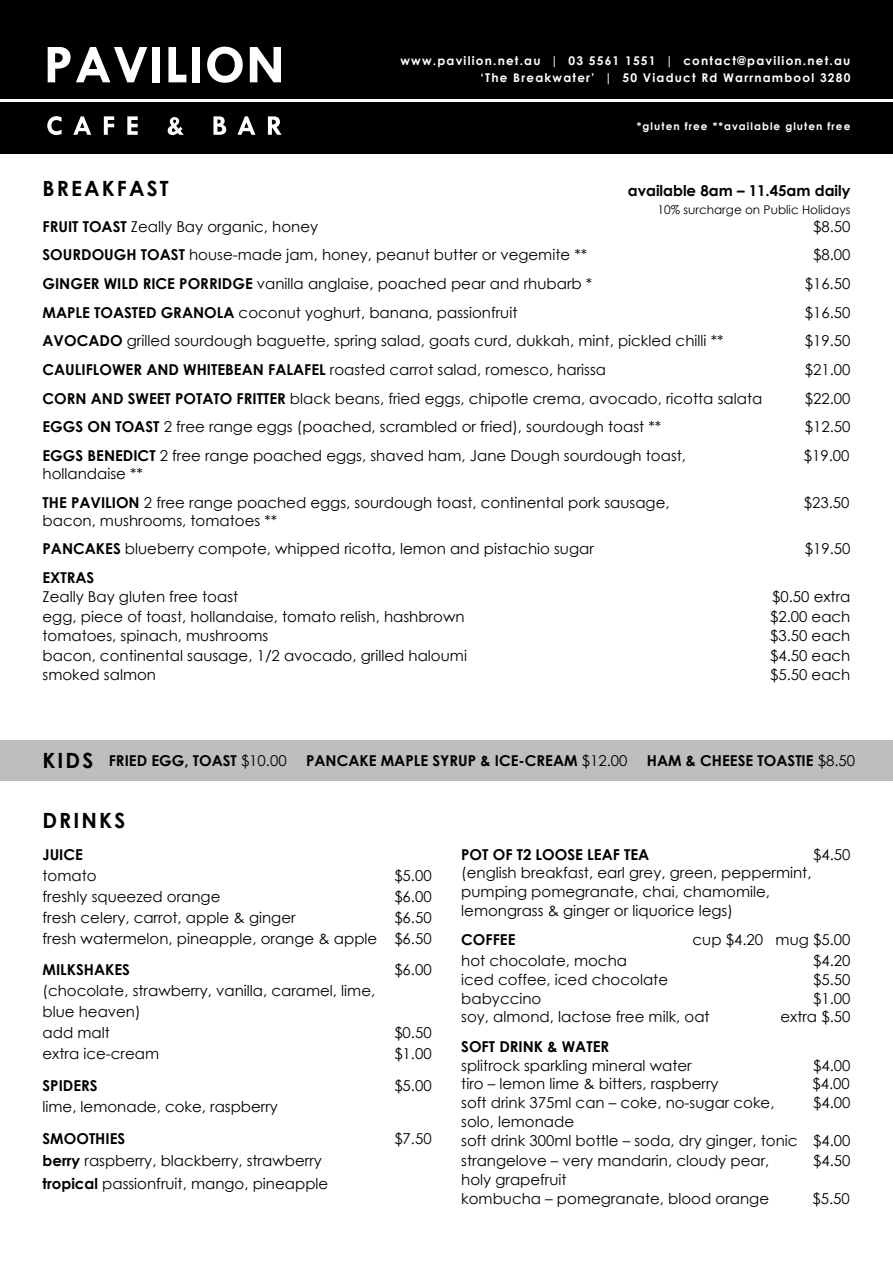
<style>
.page{position:relative;width:893px;height:1263px;background:#fff}
.page>*{position:absolute;margin:0;border:0;box-sizing:border-box;transform-origin:0 0}
.t1{font:700 21px "Century Gothic";letter-spacing:.1em;color:#000}
.t2{font:15px/18.8px "Century Gothic";color:#000}
.t3{font:700 15px "Century Gothic";color:#000}
.t4{font:700 12px/17.1px "Century Gothic";letter-spacing:.1em;color:#fff;text-align:right}
.t5{font:12px "Century Gothic";color:#000}
.t6{font:700 10.5px "Century Gothic";letter-spacing:.1em;color:#fff}
.s1{font-weight:700}
.s2{font-size:21px}
.s3{font-weight:400}
</style>
<div class="page">
<div style="left:0;top:0;width:893px;height:153px;background:#000"></div>
<div style="left:0;top:740px;width:893px;height:40px;background:#bcbec0"></div>
<hr style="left:0;top:100px;width:893px;height:2px;background:#fff">
<svg style="left:48px;top:47px;width:99px;height:35px"></svg>
<div style="left:153px;top:47px;width:7px;height:35px;background:#fff"></div>
<svg style="left:168px;top:47px;width:18px;height:35px"></svg>
<div style="left:193px;top:47px;width:7px;height:35px;background:#fff"></div>
<svg style="left:207px;top:47px;width:36px;height:36px"></svg>
<svg style="left:250px;top:47px;width:31px;height:35px"></svg>
<svg style="left:47px;top:116px;width:15px;height:19px"></svg>
<svg style="left:73px;top:116px;width:18px;height:19px"></svg>
<svg style="left:104px;top:116px;width:10px;height:19px"></svg>
<svg style="left:127px;top:116px;width:11px;height:19px"></svg>
<svg style="left:168px;top:117px;width:16px;height:18px"></svg>
<svg style="left:213px;top:116px;width:13px;height:19px"></svg>
<svg style="left:237px;top:116px;width:18px;height:19px"></svg>
<svg style="left:268px;top:116px;width:14px;height:19px"></svg>
<p class="t4" style="left:400px;top:52px;width:451px">www.pavilion.net.au | 03 5561 1551 | contact@pavilion.net.au ‘The Breakwater’ | 50 Viaduct Rd Warrnambool 3280</p>
<p class="t6" style="left:637px;top:118px;width:215px">*gluten free **available gluten free</p>
<h1 class="t1" style="left:43px;top:172px;width:127px">BREAKFAST</h1>
<p class="t3" style="left:628px;top:179px;width:224px">available 8am – 11.45am daily</p>
<p class="t5" style="left:657px;top:201px;width:194px">10% surcharge on Public Holidays</p>
<p class="t2" style="left:43px;top:217px;width:277px"><span class="s1">FRUIT TOAST</span> Zeally Bay organic, honey</p>
<p class="t2" style="left:813px;top:217px;width:39px">$8.50</p>
<p class="t2" style="left:43px;top:245px;width:546px"><span class="s1">SOURDOUGH TOAST</span> house-made jam, honey, peanut butter or vegemite **</p>
<p class="t2" style="left:813px;top:245px;width:39px">$8.00</p>
<p class="t2" style="left:43px;top:274px;width:551px"><span class="s1">GINGER WILD RICE PORRIDGE</span> vanilla anglaise, poached pear and rhubarb *</p>
<p class="t2" style="left:805px;top:274px;width:47px">$16.50</p>
<p class="t2" style="left:43px;top:303px;width:476px"><span class="s1">MAPLE TOASTED GRANOLA</span> coconut yoghurt, banana, passionfruit</p>
<p class="t2" style="left:805px;top:303px;width:47px">$16.50</p>
<p class="t2" style="left:43px;top:331px;width:682px"><span class="s1">AVOCADO</span> grilled sourdough baguette, spring salad, goats curd, dukkah, mint, pickled chilli **</p>
<p class="t2" style="left:805px;top:331px;width:47px">$19.50</p>
<p class="t2" style="left:43px;top:360px;width:565px"><span class="s1">CAULIFLOWER AND WHITEBEAN FALAFEL</span> roasted carrot salad, romesco, harissa</p>
<p class="t2" style="left:805px;top:360px;width:47px">$21.00</p>
<p class="t2" style="left:43px;top:389px;width:721px"><span class="s1">CORN AND SWEET POTATO FRITTER</span> black beans, fried eggs, chipotle crema, avocado, ricotta salata</p>
<p class="t2" style="left:805px;top:389px;width:47px">$22.00</p>
<p class="t2" style="left:43px;top:417px;width:620px"><span class="s1">EGGS ON TOAST</span> 2 free range eggs (poached, scrambled or fried), sourdough toast **</p>
<p class="t2" style="left:805px;top:417px;width:47px">$12.50</p>
<p class="t2" style="left:43px;top:446px;width:645px"><span class="s1">EGGS BENEDICT</span> 2 free range poached eggs, shaved ham, Jane Dough sourdough toast,</p>
<p class="t2" style="left:804px;top:446px;width:47px">$19.00</p>
<p class="t2" style="left:43px;top:459px;width:629px;line-height:28.7px">hollandaise **<br><span class="s1">THE PAVILION</span> 2 free range poached eggs, sourdough toast, continental pork sausage,</p>
<p class="t2" style="left:804px;top:492px;width:47px">$23.50</p>
<p class="t2" style="left:43px;top:506px;width:553px;line-height:28.7px">bacon, mushrooms, tomatoes **<br><span class="s1">PANCAKES</span> blueberry compote, whipped ricotta, lemon and pistachio sugar</p>
<p class="t2" style="left:805px;top:539px;width:47px">$19.50</p>
<p class="t3" style="left:43px;top:566px;width:53px">EXTRAS</p>
<p class="t2" style="left:43px;top:587px;width:197px">Zeally Bay gluten free toast</p>
<p class="t2" style="left:772px;top:587px;width:80px">$0.50 extra</p>
<p class="t2" style="left:43px;top:607px;width:424px">egg, piece of toast, hollandaise, tomato relish, hashbrown</p>
<p class="t2" style="left:770px;top:607px;width:82px">$2.00 each</p>
<p class="t2" style="left:43px;top:626px;width:227px">tomatoes, spinach, mushrooms</p>
<p class="t2" style="left:770px;top:626px;width:82px">$3.50 each</p>
<p class="t2" style="left:43px;top:646px;width:426px">bacon, continental sausage, 1/2 avocado, grilled haloumi</p>
<p class="t2" style="left:770px;top:646px;width:82px">$4.50 each</p>
<p class="t2" style="left:43px;top:665px;width:115px">smoked salmon</p>
<p class="t2" style="left:770px;top:665px;width:82px">$5.50 each</p>
<p class="t3" style="left:43px;top:749px;width:246px"><span class="s2">KIDS</span> FRIED EGG, TOAST <span class="s3">$10.00</span></p>
<p class="t3" style="left:306px;top:749px;width:323px">PANCAKE MAPLE SYRUP &amp; ICE-CREAM <span class="s3">$12.00</span></p>
<p class="t3" style="left:647px;top:749px;width:210px">HAM &amp; CHEESE TOASTIE <span class="s3">$8.50</span></p>
<h1 class="t1" style="left:43px;top:804px;width:84px">DRINKS</h1>
<p class="t3" style="left:43px;top:843px;width:42px">JUICE</p>
<p class="t2" style="left:43px;top:865px;width:56px">tomato</p>
<p class="t2" style="left:394px;top:865px;width:39px">$5.00</p>
<p class="t2" style="left:43px;top:886px;width:179px">freshly squeezed orange</p>
<p class="t2" style="left:394px;top:886px;width:39px">$6.00</p>
<p class="t2" style="left:43px;top:907px;width:255px">fresh celery, carrot, apple &amp; ginger</p>
<p class="t2" style="left:43px;top:906px;width:391px;line-height:21px;text-align:right">$6.50<br>fresh watermelon, pineapple, orange &amp; apple $6.50</p>
<p class="t3" style="left:43px;top:958px;width:89px">MILKSHAKES</p>
<p class="t2" style="left:394px;top:960px;width:39px">$6.00</p>
<p class="t2" style="left:43px;top:980px;width:334px;line-height:21px">(chocolate, strawberry, vanilla, caramel, lime, blue heaven)<br>add malt</p>
<p class="t2" style="left:394px;top:1023px;width:39px">$0.50</p>
<p class="t2" style="left:43px;top:1044px;width:118px">extra ice-cream</p>
<p class="t2" style="left:394px;top:1044px;width:39px">$1.00</p>
<p class="t3" style="left:43px;top:1074px;width:57px">SPIDERS</p>
<p class="t2" style="left:394px;top:1076px;width:39px">$5.00</p>
<p class="t2" style="left:43px;top:1097px;width:237px">lime, lemonade, coke, raspberry</p>
<p class="t3" style="left:43px;top:1127px;width:84px">SMOOTHIES</p>
<p class="t2" style="left:394px;top:1128px;width:39px">$7.50</p>
<p class="t2" style="left:43px;top:1149px;width:287px;line-height:22.5px"><span class="s1">berry</span> raspberry, blackberry, strawberry <span class="s1">tropical</span> passionfruit, mango, pineapple</p>
<p class="t3" style="left:461px;top:843px;width:190px">POT OF T2 LOOSE LEAF TEA</p>
<p class="t2" style="left:813px;top:845px;width:39px">$4.50</p>
<p class="t2" style="left:461px;top:863px;width:352px">(english breakfast, earl grey, green, peppermint, pumping pomegranate, chai, chamomile, lemongrass &amp; ginger or liquorice legs)</p>
<p class="t3" style="left:461px;top:928px;width:56px">COFFEE</p>
<p class="t2" style="left:692px;top:930px;width:159px">cup $4.20 mug $5.00</p>
<p class="t2" style="left:461px;top:951px;width:167px">hot chocolate, mocha</p>
<p class="t2" style="left:813px;top:951px;width:39px">$4.20</p>
<p class="t2" style="left:461px;top:970px;width:208px">iced coffee, iced chocolate</p>
<p class="t2" style="left:813px;top:970px;width:39px">$5.50</p>
<p class="t2" style="left:461px;top:989px;width:82px">babyccino</p>
<p class="t2" style="left:813px;top:989px;width:39px">$1.00</p>
<p class="t2" style="left:461px;top:1007px;width:250px">soy, almond, lactose free milk, oat</p>
<p class="t2" style="left:780px;top:1007px;width:72px">extra $.50</p>
<p class="t3" style="left:461px;top:1035px;width:149px">SOFT DRINK &amp; WATER</p>
<p class="t2" style="left:461px;top:1055px;width:232px">splitrock sparkling mineral water</p>
<p class="t2" style="left:813px;top:1055px;width:39px">$4.00</p>
<p class="t2" style="left:461px;top:1074px;width:259px">tiro – lemon lime &amp; bitters, raspberry</p>
<p class="t2" style="left:812px;top:1074px;width:39px">$4.00</p>
<p class="t2" style="left:461px;top:1093px;width:315px">soft drink 375ml can – coke, no-sugar coke,</p>
<p class="t2" style="left:813px;top:1093px;width:39px">$4.00</p>
<p class="t2" style="left:461px;top:1112px;width:391px">solo, lemonade<br>soft drink 300ml bottle – soda, dry ginger, tonic $4.00</p>
<p class="t2" style="left:461px;top:1151px;width:310px">strangelove – very mandarin, cloudy pear,</p>
<p class="t2" style="left:813px;top:1151px;width:39px">$4.50</p>
<p class="t2" style="left:461px;top:1170px;width:309px">holy grapefruit<br>kombucha – pomegranate, blood orange</p>
<p class="t2" style="left:812px;top:1189px;width:39px">$5.50</p>
</div>
